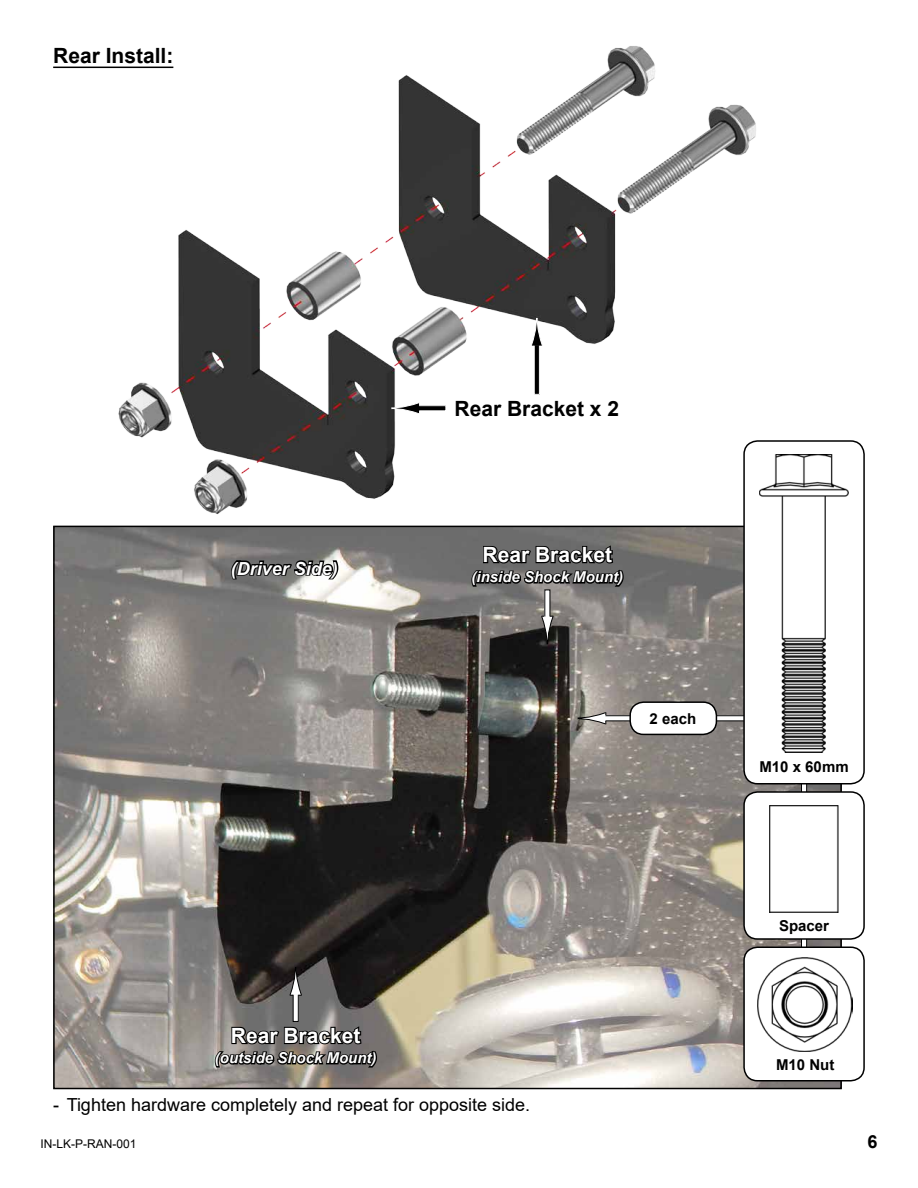
<style>
.page{position:relative;width:918px;height:1188px;background:#fff}
.page>*{position:absolute;margin:0;border:0;box-sizing:border-box;transform-origin:0 0}
.t1{font:700 21px "Arial";color:#000}
.t2{font:700 21px "Arial";color:#fff}
.t3{font:18px "Arial";color:#000}
.t4{font:italic 700 18px "Arial";color:#fff}
.t5{font:700 18px "Arial";color:#000}
.t6{font:italic 700 15px "Arial";color:#fff}
.t7{font:700 15px "Arial";color:#000}
.t8{font:12px "Arial";color:#000}
</style>
<div class="page">
<img style="left:105px;top:46px;width:651px;height:480px">
<img style="left:56px;top:529px;width:783px;height:557px">
<div style="left:545px;top:590px;width:5px;height:27px;background:#fff"></div>
<svg style="left:541px;top:615px;width:13px;height:30px"></svg>
<div style="left:293px;top:995px;width:5px;height:26px;background:#fff"></div>
<div style="left:293px;top:994px;width:6px;height:28px;border:1px solid #000"></div>
<svg style="left:289px;top:967px;width:13px;height:29px"></svg>
<svg style="left:470px;top:531px;width:155px;height:57px"></svg>
<svg style="left:213px;top:1012px;width:166px;height:57px"></svg>
<svg style="left:230px;top:559px;width:110px;height:22px"></svg>
<div style="left:605px;top:716px;width:164px;height:5px;background:#fff"></div>
<div style="left:605px;top:715px;width:164px;height:6px;border:1px solid #000"></div>
<svg style="left:577px;top:712px;width:30px;height:13px"></svg>
<div style="left:630px;top:702px;width:86px;height:32px;background:#fff;border-radius:14px"></div>
<div style="left:629px;top:701px;width:88px;height:34px;border:2px solid #000;border-radius:14px"></div>
<div style="left:802px;top:754px;width:5px;height:232px;background:#fff"></div>
<div style="left:801px;top:754px;width:6px;height:232px;border:1px solid #000"></div>
<div style="left:744px;top:441px;width:120px;height:343px;background:#fff;border-radius:14px"></div>
<div style="left:743px;top:440px;width:122px;height:345px;border:2px solid #000;border-radius:14px"></div>
<img style="left:759px;top:455px;width:90px;height:297px">
<div style="left:744px;top:947px;width:120px;height:134px;background:#fff;border-radius:14px"></div>
<div style="left:743px;top:946px;width:122px;height:136px;border:2px solid #000;border-radius:14px"></div>
<img style="left:758px;top:957px;width:95px;height:94px">
<div style="left:744px;top:792px;width:120px;height:147px;background:#fff;border-radius:14px"></div>
<div style="left:743px;top:791px;width:122px;height:149px;border:2px solid #000;border-radius:14px"></div>
<img style="left:770px;top:805px;width:69px;height:108px">
<hr style="left:53px;top:67px;width:120px;height:1px;background:#000">
<div style="left:534px;top:346px;width:5px;height:48px;background:#000"></div>
<div style="left:534px;top:345px;width:6px;height:50px;border:1px solid #fff"></div>
<svg style="left:530px;top:318px;width:13px;height:29px"></svg>
<div style="left:419px;top:406px;width:27px;height:5px;background:#000"></div>
<div style="left:419px;top:405px;width:27px;height:6px;border:1px solid #fff"></div>
<svg style="left:391px;top:402px;width:29px;height:13px"></svg>
<p class="t1" style="left:53px;top:41px;width:122px">Rear Install:</p>
<p class="t4" style="left:231px;top:556px;width:109px">(Driver Side)</p>
<p class="t1" style="left:455px;top:394px;width:166px">Rear Bracket x 2</p>
<p class="t2" style="left:483px;top:540px;width:131px">Rear Bracket</p>
<p class="t6" style="left:472px;top:567px;width:153px">(inside Shock Mount)</p>
<p class="t7" style="left:650px;top:708px;width:48px">2 each</p>
<p class="t2" style="left:231px;top:1021px;width:131px">Rear Bracket</p>
<p class="t6" style="left:215px;top:1048px;width:163px">(outside Shock Mount)</p>
<p class="t3" style="left:53px;top:1092px;width:479px">- Tighten hardware completely and repeat for opposite side.</p>
<p class="t7" style="left:759px;top:756px;width:91px">M10 x 60mm</p>
<p class="t7" style="left:779px;top:915px;width:52px">Spacer</p>
<p class="t7" style="left:776px;top:1054px;width:60px">M10 Nut</p>
<p class="t8" style="left:40px;top:1135px;width:98px">IN-LK-P-RAN-001</p>
<p class="t5" style="left:867px;top:1128px;width:12px">6</p>
</div>
